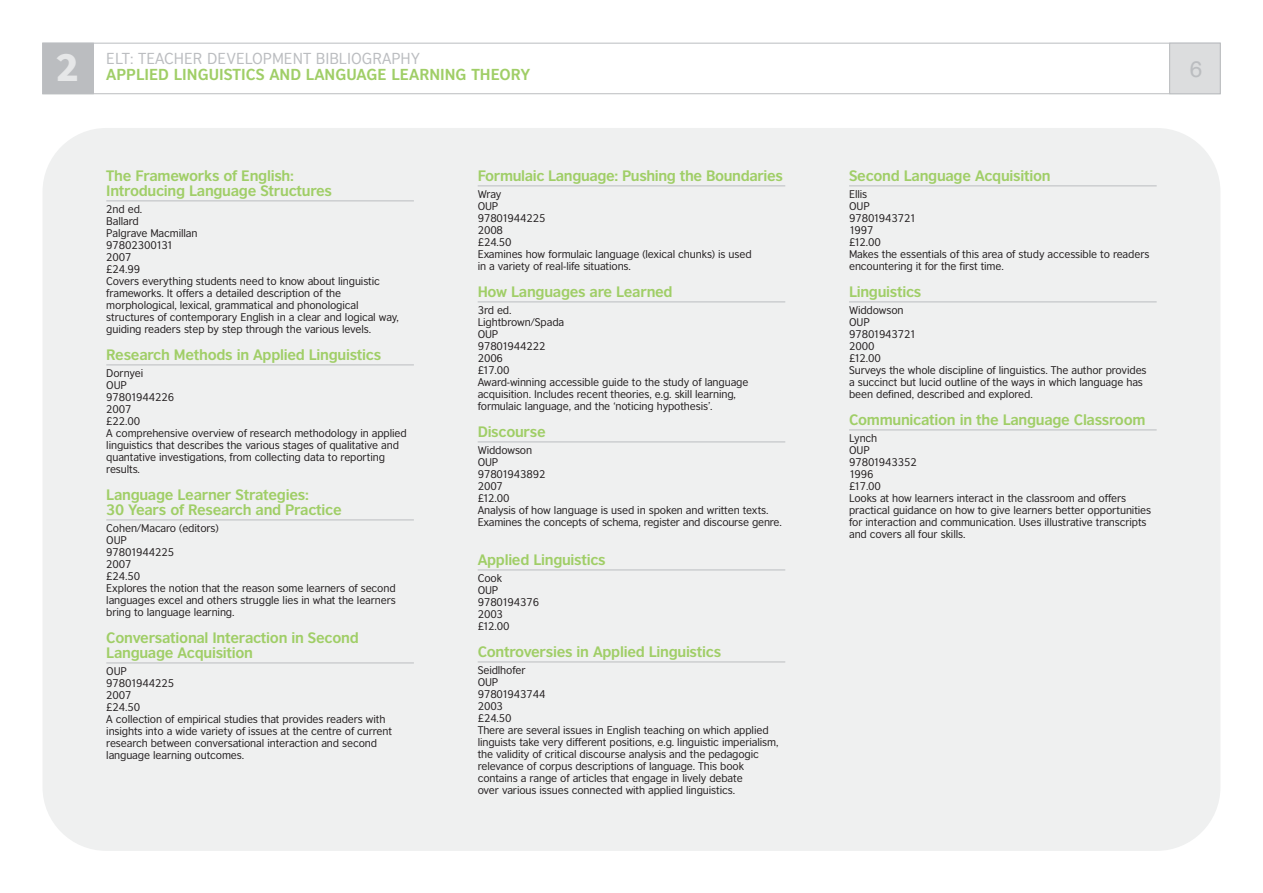
<style>
.page{position:relative;width:1263px;height:893px;background:#fff}
.page>*{position:absolute;margin:0;border:0;box-sizing:border-box;transform-origin:0 0}
.t1{font:900 36px "British Council Sans";color:#e6e7e8}
.t2{font:22.5px "Helvetica";color:#bbbdc0}
.t3{font:700 15px "British Council Sans";color:#a0ce67}
.t4{font:15px "British Council Sans";color:#bbbdc0}
.t5{font:700 14.25px/15px "British Council Sans";letter-spacing:-.02em;color:#a0ce67}
.t6{font:10.5px/12px "British Council Sans";letter-spacing:-.01em;color:#231f20}
</style>
<div class="page">
<div style="left:43px;top:128px;width:1177px;height:723px;background:#eff0f0;border-radius:64px"></div>
<hr style="left:106px;top:201px;width:308px;height:1px;background:#bbbdc0">
<hr style="left:106px;top:365px;width:308px;height:1px;background:#bbbdc0">
<hr style="left:106px;top:520px;width:308px;height:1px;background:#bbbdc0">
<hr style="left:106px;top:663px;width:308px;height:1px;background:#bbbdc0">
<hr style="left:478px;top:186px;width:307px;height:1px;background:#bbbdc0">
<hr style="left:478px;top:302px;width:307px;height:1px;background:#bbbdc0">
<hr style="left:478px;top:442px;width:307px;height:1px;background:#bbbdc0">
<hr style="left:478px;top:570px;width:307px;height:1px;background:#bbbdc0">
<hr style="left:478px;top:662px;width:307px;height:1px;background:#bbbdc0">
<hr style="left:849px;top:186px;width:308px;height:1px;background:#bbbdc0">
<hr style="left:849px;top:302px;width:308px;height:1px;background:#bbbdc0">
<hr style="left:849px;top:430px;width:308px;height:1px;background:#bbbdc0">
<div style="left:43px;top:43px;width:1177px;height:51px;border:1px solid #bbbdc0"></div>
<div style="left:1170px;top:43px;width:50px;height:51px;background:#dcddde"></div>
<div style="left:1169px;top:43px;width:51px;height:51px;border:1px solid #bbbdc0"></div>
<div style="left:43px;top:43px;width:50px;height:51px;background:#bbbdc0"></div>
<div style="left:43px;top:43px;width:51px;height:51px;border:1px solid #bbbdc0"></div>
<h1 class="t1" style="left:55px;top:51px;width:25px">2</h1>
<h3 class="t4" style="left:106px;top:51px;width:315px">ELT: TEACHER DEVELOPMENT BIBLIOGRAPHY</h3>
<h3 class="t3" style="left:106px;top:68px;width:425px">APPLIED LINGUISTICS AND LANGUAGE LEARNING THEORY</h3>
<h2 class="t2" style="left:1190px;top:60px;width:14px">6</h2>
<h3 class="t5" style="left:106px;top:170px;width:227px">The Frameworks of English:<br>Introducing Language Structures</h3>
<p class="t6" style="left:106px;top:203px;width:294px">2nd ed.<br>Ballard<br>Palgrave Macmillan<br>97802300131<br>2007<br>£24.99<br>Covers everything students need to know about linguistic frameworks. It offers a detailed description of the morphological, lexical, grammatical and phonological structures of contemporary English in a clear and logical way, guiding readers step by step through the various levels.</p>
<h3 class="t5" style="left:106px;top:349px;width:276px">Research Methods in Applied Linguistics</h3>
<p class="t6" style="left:106px;top:367px;width:302px">Dornyei<br>OUP<br>97801944226<br>2007<br>£22.00<br>A comprehensive overview of research methodology in applied linguistics that describes the various stages of qualitative and quantative investigations, from collecting data to reporting results.</p>
<h3 class="t5" style="left:106px;top:489px;width:237px">Language Learner Strategies:<br>30 Years of Research and Practice</h3>
<p class="t6" style="left:106px;top:522px;width:291px">Cohen/Macaro (editors)<br>OUP<br>97801944225<br>2007<br>£24.50<br>Explores the notion that the reason some learners of second languages excel and others struggle lies in what the learners bring to language learning.</p>
<h3 class="t5" style="left:106px;top:632px;width:254px">Conversational Interaction in Second<br>Language Acquisition</h3>
<p class="t6" style="left:106px;top:665px;width:287px">OUP<br>97801944225<br>2007<br>£24.50<br>A collection of empirical studies that provides readers with insights into a wide variety of issues at the centre of current research between conversational interaction and second language learning outcomes.</p>
<h3 class="t5" style="left:478px;top:170px;width:307px">Formulaic Language: Pushing the Boundaries</h3>
<p class="t6" style="left:478px;top:188px;width:275px">Wray<br>OUP<br>97801944225<br>2008<br>£24.50<br>Examines how formulaic language (lexical chunks) is used in a variety of real-life situations.</p>
<h3 class="t5" style="left:478px;top:286px;width:196px">How Languages are Learned</h3>
<p class="t6" style="left:478px;top:304px;width:272px">3rd ed.<br>Lightbrown/Spada<br>OUP<br>97801944222<br>2006<br>£17.00<br>Award-winning accessible guide to the study of language acquisition. Includes recent theories, e.g. skill learning, formulaic language, and the ‘noticing hypothesis’.</p>
<h3 class="t5" style="left:478px;top:426px;width:70px">Discourse</h3>
<p class="t6" style="left:478px;top:444px;width:306px">Widdowson<br>OUP<br>97801943892<br>2007<br>£12.00<br>Analysis of how language is used in spoken and written texts.<br>Examines the concepts of schema, register and discourse genre.</p>
<h3 class="t5" style="left:478px;top:554px;width:130px">Applied Linguistics</h3>
<p class="t6" style="left:478px;top:572px;width:63px">Cook<br>OUP<br>9780194376<br>2003<br>£12.00</p>
<h3 class="t5" style="left:478px;top:646px;width:245px">Controversies in Applied Linguistics</h3>
<p class="t6" style="left:478px;top:664px;width:302px">Seidlhofer<br>OUP<br>97801943744<br>2003<br>£24.50<br>There are several issues in English teaching on which applied linguists take very different positions, e.g. linguistic imperialism, the validity of critical discourse analysis and the pedagogic relevance of corpus descriptions of language. This book contains a range of articles that engage in lively debate<br>over various issues connected with applied linguistics.</p>
<h3 class="t5" style="left:849px;top:170px;width:203px">Second Language Acquisition</h3>
<p class="t6" style="left:849px;top:188px;width:302px">Ellis<br>OUP<br>97801943721<br>1997<br>£12.00<br>Makes the essentials of this area of study accessible to readers encountering it for the first time.</p>
<h3 class="t5" style="left:849px;top:286px;width:74px">Linguistics</h3>
<p class="t6" style="left:849px;top:304px;width:299px">Widdowson<br>OUP<br>97801943721<br>2000<br>£12.00<br>Surveys the whole discipline of linguistics. The author provides a succinct but lucid outline of the ways in which language has been defined, described and explored.</p>
<h3 class="t5" style="left:849px;top:414px;width:298px">Communication in the Language Classroom</h3>
<p class="t6" style="left:849px;top:432px;width:304px">Lynch<br>OUP<br>97801943352<br>1996<br>£17.00<br>Looks at how learners interact in the classroom and offers practical guidance on how to give learners better opportunities for interaction and communication. Uses illustrative transcripts and covers all four skills.</p>
</div>
